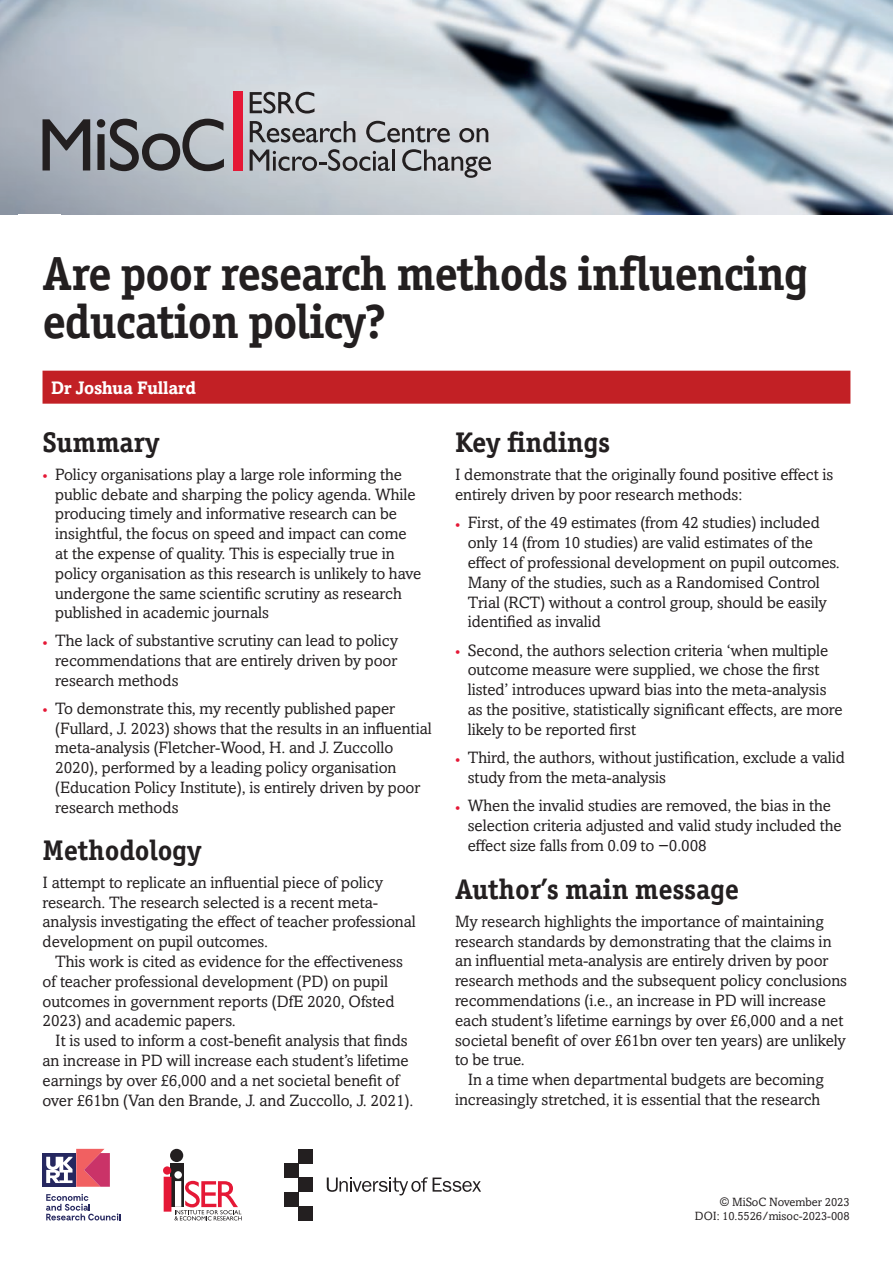
<style>
.page{position:relative;width:893px;height:1263px;background:#fff}
.page>*{position:absolute;margin:0;border:0;box-sizing:border-box;transform-origin:0 0}
.t1{font:700 48px/48px "Officina Serif Std";letter-spacing:-.025em;color:#231f20}
.t2{font:700 28.5px "Officina Serif Std";letter-spacing:-.01em;color:#231f20}
.t3{font:700 18px "Amasis MTW1 G";letter-spacing:-.01em;color:#fff}
.t4{font:16.5px/19.8px "Amasis MTW1 G";letter-spacing:-.005em;color:#231f20}
.t5{font:12px/14.4px "Amasis MTW1 G";letter-spacing:-.005em;color:#231f20;text-align:right}
</style>
<div class="page">
<div style="left:43px;top:371px;width:807px;height:33px;background:#c22025"></div>
<img style="left:0;top:0;width:893px;height:214px">
<svg style="left:250px;top:92px;width:65px;height:22px"></svg>
<svg style="left:250px;top:121px;width:105px;height:21px;background:#96999c"></svg>
<svg style="left:366px;top:121px;width:84px;height:21px;background:#a0a1a4"></svg>
<svg style="left:459px;top:128px;width:29px;height:14px"></svg>
<svg style="left:250px;top:149px;width:140px;height:22px;background:#999ca0"></svg>
<hr style="left:392px;top:149px;width:3px;height:22px;background:#231f20">
<svg style="left:402px;top:149px;width:89px;height:29px;background:#a7a9ac"></svg>
<svg style="left:43px;top:119px;width:47px;height:51px;background:#6f7177"></svg>
<svg style="left:97px;top:119px;width:127px;height:52px;background:#85898e"></svg>
<div style="left:233px;top:91px;width:9px;height:80px;background:#e51836"></div>
<div style="left:170px;top:1164px;width:13px;height:43px;background:#231f20"></div>
<div style="left:170px;top:1149px;width:13px;height:13px;background:#231f20;border-radius:50%"></div>
<svg style="left:163px;top:1166px;width:79px;height:54px"></svg>
<div style="left:298px;top:1149px;width:15px;height:14px;background:#231f20"></div>
<div style="left:284px;top:1163px;width:14px;height:14px;background:#231f20"></div>
<div style="left:298px;top:1177px;width:15px;height:15px;background:#231f20"></div>
<div style="left:284px;top:1192px;width:14px;height:14px;background:#231f20"></div>
<div style="left:298px;top:1206px;width:15px;height:14px;background:#231f20"></div>
<svg style="left:327px;top:1177px;width:154px;height:18px"></svg>
<svg style="left:46px;top:1194px;width:75px;height:26px"></svg>
<div style="left:43px;top:1153px;width:33px;height:34px;background:#25275f"></div>
<svg style="left:46px;top:1149px;width:64px;height:38px"></svg>
<h1 class="t1" style="left:43px;top:249px;width:767px">Are poor research methods influencing education policy?</h1>
<p class="t3" style="left:51px;top:376px;width:146px">Dr Joshua Fullard</p>
<h2 class="t2" style="left:43px;top:424px;width:119px">Summary</h2>
<p class="t4" style="left:55px;top:465px;width:368px;text-indent:-13px"><sub>•</sub> Policy organisations play a large role informing the public debate and sharping the policy agenda. While producing timely and informative research can be insightful, the focus on speed and impact can come at the expense of quality. This is especially true in policy organisation as this research is unlikely to have undergone the same scientific scrutiny as research published in academic journals</p>
<p class="t4" style="left:55px;top:631px;width:344px;text-align:justify;text-indent:-13px"><sub>•</sub> The lack of substantive scrutiny can lead to policy recommendations that are entirely driven by poor research methods</p>
<p class="t4" style="left:55px;top:699px;width:378px;text-indent:-13px"><sub>•</sub> To demonstrate this, my recently published paper (Fullard, J. 2023) shows that the results in an influential meta-analysis (Fletcher-Wood, H. and J. Zuccollo 2020), performed by a leading policy organisation (Education Policy Institute), is entirely driven by poor research methods</p>
<h2 class="t2" style="left:43px;top:832px;width:161px">Methodology</h2>
<p class="t4" style="left:43px;top:873px;width:375px">I attempt to replicate an influential piece of policy research. The research selected is a recent meta&shy;analysis investigating the effect of teacher professional development on pupil outcomes.</p>
<p class="t4" style="left:43px;top:952px;width:362px;text-indent:13px">This work is cited as evidence for the effectiveness of teacher professional development (PD) on pupil outcomes in government reports (DfE 2020, Ofsted 2023) and academic papers.</p>
<p class="t4" style="left:43px;top:1031px;width:372px;text-indent:13px">It is used to inform a cost-benefit analysis that finds an increase in PD will increase each student’s lifetime earnings by over £6,000 and a net societal benefit of over £61bn (Van den Brande, J. and Zuccollo, J. 2021).</p>
<h2 class="t2" style="left:455px;top:424px;width:157px">Key findings</h2>
<p class="t4" style="left:455px;top:465px;width:380px">I demonstrate that the originally found positive effect is entirely driven by poor research methods:</p>
<p class="t4" style="left:468px;top:514px;width:374px;text-indent:-13px"><sub>•</sub> First, of the 49 estimates (from 42 studies) included only 14 (from 10 studies) are valid estimates of the effect of professional development on pupil outcomes.<br>Many of the studies, such as a Randomised Control Trial (RCT) without a control group, should be easily identified as invalid</p>
<p class="t4" style="left:468px;top:641px;width:376px;text-indent:-13px"><sub>•</sub> Second, the authors selection criteria ‘when multiple outcome measure were supplied, we chose the first listed’ introduces upward bias into the meta-analysis as the positive, statistically significant effects, are more likely to be reported first</p>
<p class="t4" style="left:468px;top:748px;width:379px;text-indent:-13px"><sub>•</sub> Third, the authors, without justification, exclude a valid study from the meta-analysis</p>
<p class="t4" style="left:468px;top:796px;width:376px;text-indent:-13px"><sub>•</sub> When the invalid studies are removed, the bias in the selection criteria adjusted and valid study included the effect size falls from 0.09 to −0.008</p>
<h2 class="t2" style="left:455px;top:871px;width:285px">Author’s main message</h2>
<p class="t4" style="left:455px;top:912px;width:394px">My research highlights the importance of maintaining research standards by demonstrating that the claims in an influential meta-analysis are entirely driven by poor research methods and the subsequent policy conclusions recommendations (i.e., an increase in PD will increase each student’s lifetime earnings by over £6,000 and a net societal benefit of over £61bn over ten years) are unlikely to be true.</p>
<p class="t4" style="left:455px;top:1070px;width:371px;text-align:right">In a time when departmental budgets are becoming increasingly stretched, it is essential that the research</p>
<p class="t5" style="left:695px;top:1195px;width:156px">© MiSoC November 2023<br>DOI: 10.5526/misoc-2023-008</p>
</div>
